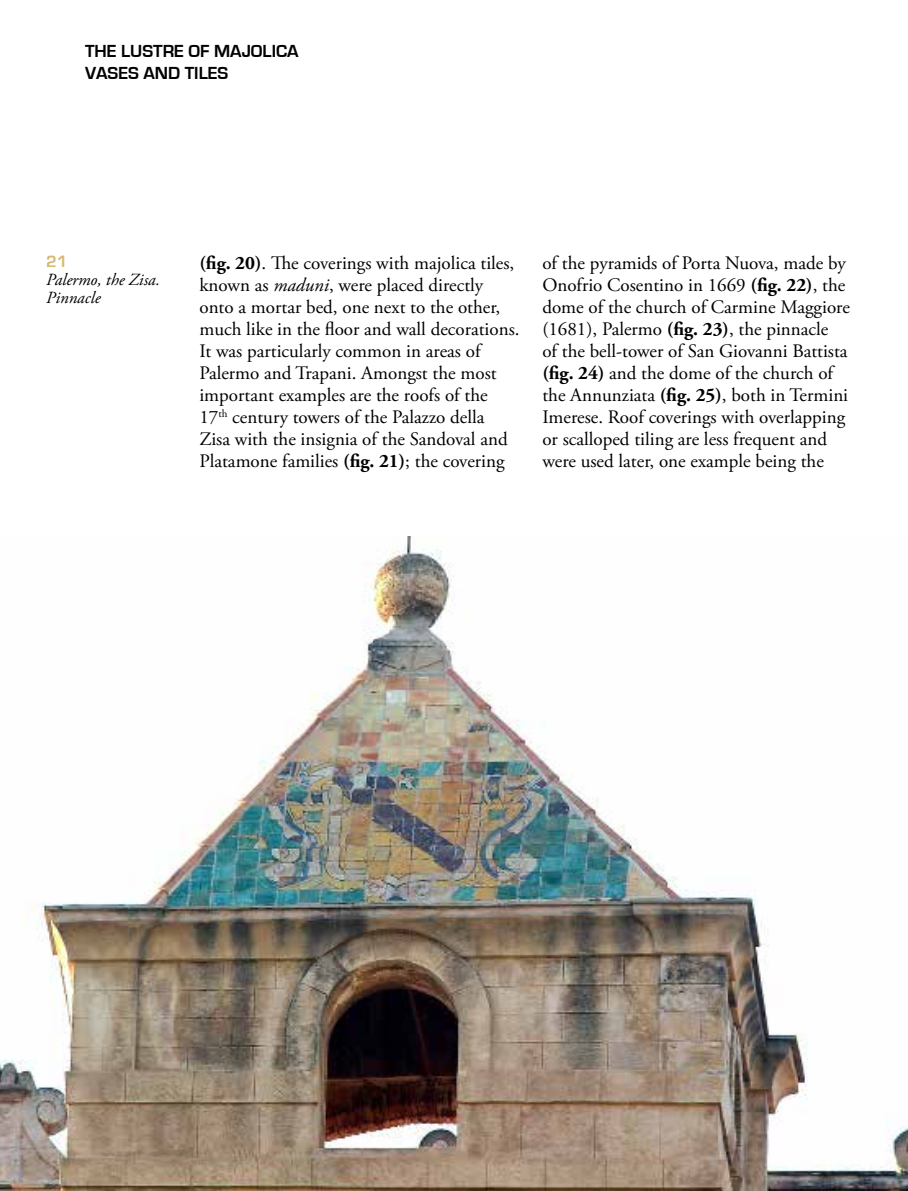
<style>
.page{position:relative;width:908px;height:1191px;background:#fff}
.page>*{position:absolute;margin:0;border:0;box-sizing:border-box;transform-origin:0 0}
.t1{font:19px/22px "Adobe Garamond Pro";color:#000}
.t2{font:700 18px/21.6px "Eurostile";color:#000}
.t3{font:italic 17px/18px "Adobe Garamond Pro";color:#000}
.t4{font:700 17px "Eurostile";color:#d8b973}
.s1{font-weight:700}
.s2{font-style:italic}
</style>
<div class="page">
<img style="left:0;top:537px;width:907px;height:654px">
<p class="t2" style="left:85px;top:41px;width:215px">THE LUSTRE OF MAJOLICA<br>VASES AND TILES</p>
<p class="t4" style="left:46px;top:252px;width:23px">21</p>
<p class="t3" style="left:46px;top:271px;width:115px">Palermo, the Zisa.<br>Pinnacle</p>
<p class="t1" style="left:199px;top:253px;width:321px"><span class="s1">(fig. 20)</span>. The coverings with majolica tiles, known as <span class="s2">maduni</span>, were placed directly onto a mortar bed, one next to the other, much like in the floor and wall decorations.<br>It was particularly common in areas of Palermo and Trapani. Amongst the most important examples are the roofs of the 17<sup>th</sup> century towers of the Palazzo della Zisa with the insignia of the Sandoval and Platamone families <span class="s1">(fig. 21)</span>; the covering</p>
<p class="t1" style="left:542px;top:253px;width:309px">of the pyramids of Porta Nuova, made by Onofrio Cosentino in 1669 <span class="s1">(fig. 22)</span>, the dome of the church of Carmine Maggiore (1681), Palermo <span class="s1">(fig. 23)</span>, the pinnacle<br>of the bell-tower of San Giovanni Battista <span class="s1">(fig. 24)</span> and the dome of the church of the Annunziata <span class="s1">(fig. 25)</span>, both in Termini Imerese. Roof coverings with overlapping or scalloped tiling are less frequent and were used later, one example being the</p>
</div>
